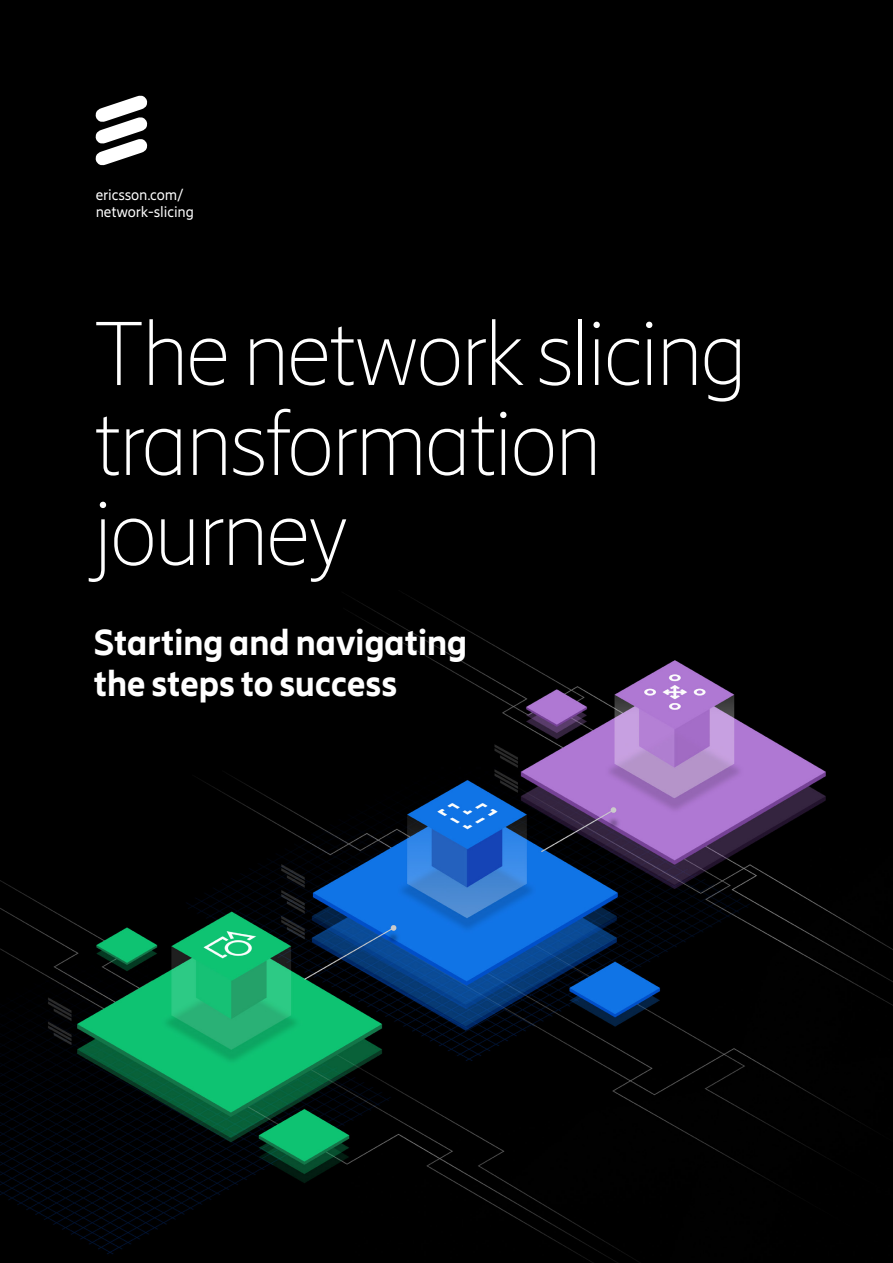
<style>
.page{position:relative;width:893px;height:1263px;background:#fff}
.page>*{position:absolute;margin:0;border:0;box-sizing:border-box;transform-origin:0 0}
.Cover_title{font:200 90px/90px "Ericsson Hilda";letter-spacing:-.03em;color:#fff}
.Headline_2_white{font:800 36px "Ericsson Hilda";letter-spacing:-.015em;color:#fff}
.Body_copy_white{font:15px "Ericsson Hilda";letter-spacing:-.005em;color:#fff}
</style>
<div class="page">
<img style="left:0;top:0;width:893px;height:1263px">
<svg style="left:95px;top:95px;width:52px;height:71px"></svg>
<p class="Body_copy_white" style="left:96px;top:186px;width:90px">ericsson.com/</p>
<p class="Body_copy_white" style="left:96px;top:203px;width:100px">network-slicing</p>
<p class="Cover_title" style="left:94px;top:309px;width:655px">The network slicing transformation journey</p>
<p class="Headline_2_white" style="left:94px;top:620px;width:375px">Starting and navigating</p>
<p class="Headline_2_white" style="left:94px;top:662px;width:305px">the steps to success</p>
</div>
